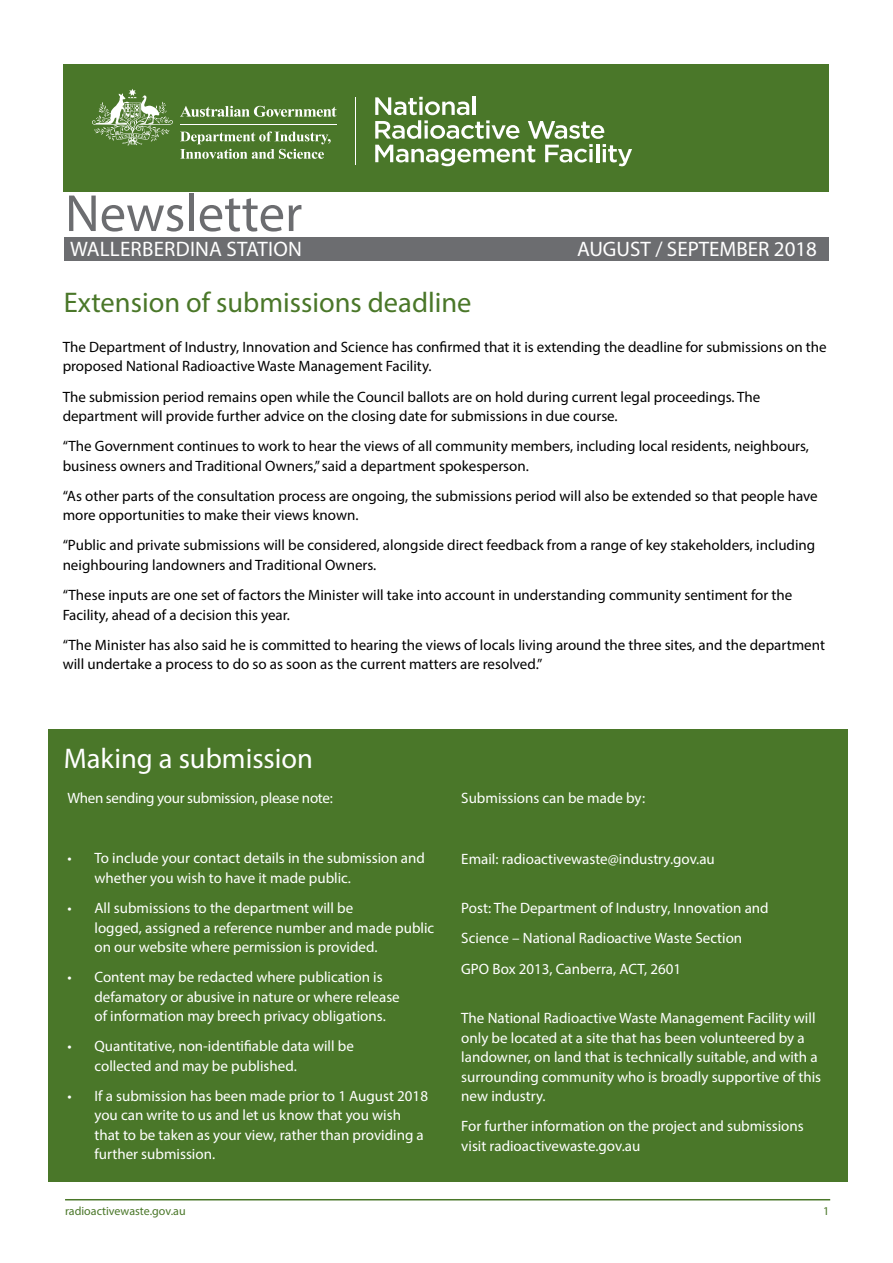
<style>
.page{position:relative;width:893px;height:1263px;background:#fff}
.page>*{position:absolute;margin:0;border:0;box-sizing:border-box;transform-origin:0 0}
.t1{font:52.65px "Myriad Pro";color:#6c6d70}
.t2{font:28.5px "Myriad Pro";color:#4a7729}
.t3{font:28.5px "Myriad Pro";color:#fff}
.Location_Name{font:21px "Myriad Pro";letter-spacing:.01em;color:#fff}
.Issue_No_Date{font:21px "Myriad Pro";color:#fff}
.t4{font:15px/19.5px "Myriad Pro";color:#000}
.t5{font:15px/19.5px "Myriad Pro";color:#fff}
.t6{font:15px "Myriad Pro";letter-spacing:-.02em;color:#fff}
.t7{font:12px "Myriad Pro";color:#4a7729}
</style>
<div class="page">
<div style="left:64px;top:64px;width:765px;height:127px;background:#4a7729"></div>
<svg style="left:375px;top:97px;width:257px;height:69px"></svg>
<hr style="left:355px;top:97px;width:1px;height:67px;background:#fff">
<svg style="left:180px;top:106px;width:156px;height:11px"></svg>
<svg style="left:92px;top:89px;width:81px;height:56px"></svg>
<hr style="left:180px;top:124px;width:156px;height:1px;background:#fff">
<svg style="left:180px;top:131px;width:151px;height:28px"></svg>
<div style="left:64px;top:237px;width:765px;height:23px;background:#6c6d70"></div>
<hr style="left:65px;top:1199px;width:765px;height:1px;background:#4a7729">
<div style="left:48px;top:729px;width:800px;height:453px;background:#4a7729"></div>
<p class="t1" style="left:65px;top:181px;width:239px">Newsletter</p>
<p class="Location_Name" style="left:70px;top:236px;width:233px">WALLERBERDINA STATION</p>
<p class="Issue_No_Date" style="left:577px;top:236px;width:241px">AUGUST / SEPTEMBER 2018</p>
<p class="t2" style="left:64px;top:285px;width:409px">Extension of submissions deadline</p>
<p class="t4" style="left:63px;top:337px;width:766px">The Department of Industry, Innovation and Science has confirmed that it is extending the deadline for submissions on the proposed National Radioactive Waste Management Facility.</p>
<p class="t4" style="left:63px;top:386px;width:699px">The submission period remains open while the Council ballots are on hold during current legal proceedings. The department will provide further advice on the closing date for submissions in due course.</p>
<p class="t4" style="left:63px;top:436px;width:748px">“The Government continues to work to hear the views of all community members, including local residents, neighbours, business owners and Traditional Owners,” said a department spokesperson.</p>
<p class="t4" style="left:63px;top:486px;width:757px">“As other parts of the consultation process are ongoing, the submissions period will also be extended so that people have more opportunities to make their views known.</p>
<p class="t4" style="left:63px;top:535px;width:754px">“Public and private submissions will be considered, alongside direct feedback from a range of key stakeholders, including neighbouring landowners and Traditional Owners.</p>
<p class="t4" style="left:63px;top:585px;width:731px">“These inputs are one set of factors the Minister will take into account in understanding community sentiment for the<br>Facility, ahead of a decision this year.</p>
<p class="t4" style="left:63px;top:635px;width:764px">“The Minister has also said he is committed to hearing the views of locals living around the three sites, and the department will undertake a process to do so as soon as the current matters are resolved.”</p>
<p class="t3" style="left:64px;top:741px;width:251px">Making a submission</p>
<p class="t6" style="left:68px;top:789px;width:267px">When sending your submission, please note:</p>
<p class="t5" style="left:94px;top:848px;width:332px;text-indent:-27px">• To include your contact details in the submission and whether you wish to have it made public.</p>
<p class="t5" style="left:94px;top:898px;width:341px;text-indent:-27px">• All submissions to the department will be<br>logged, assigned a reference number and made public on our website where permission is provided.</p>
<p class="t5" style="left:94px;top:967px;width:307px;text-indent:-27px">• Content may be redacted where publication is defamatory or abusive in nature or where release of information may breech privacy obligations.</p>
<p class="t5" style="left:94px;top:1036px;width:261px;text-indent:-27px">• Quantitative, non-identifiable data will be collected and may be published.</p>
<p class="t5" style="left:94px;top:1086px;width:335px;text-indent:-27px">• If a submission has been made prior to 1 August 2018 you can write to us and let us know that you wish that to be taken as your view, rather than providing a further submission.</p>
<p class="t5" style="left:461px;top:788px;width:185px">Submissions can be made by:</p>
<p class="t5" style="left:461px;top:849px;width:255px">Email: radioactivewaste@industry.gov.au</p>
<p class="t5" style="left:461px;top:898px;width:309px">Post: The Department of Industry, Innovation and</p>
<p class="t5" style="left:461px;top:928px;width:282px">Science – National Radioactive Waste Section</p>
<p class="t5" style="left:461px;top:958px;width:221px">GPO Box 2013, Canberra, ACT, 2601</p>
<p class="t5" style="left:461px;top:1008px;width:361px">The National Radioactive Waste Management Facility will only be located at a site that has been volunteered by a landowner, on land that is technically suitable, and with a surrounding community who is broadly supportive of this new industry.</p>
<p class="t5" style="left:461px;top:1116px;width:344px">For further information on the project and submissions visit radioactivewaste.gov.au</p>
<p class="t7" style="left:65px;top:1203px;width:122px">radioactivewaste.gov.au</p>
<p class="t7" style="left:823px;top:1203px;width:8px">1</p>
</div>
